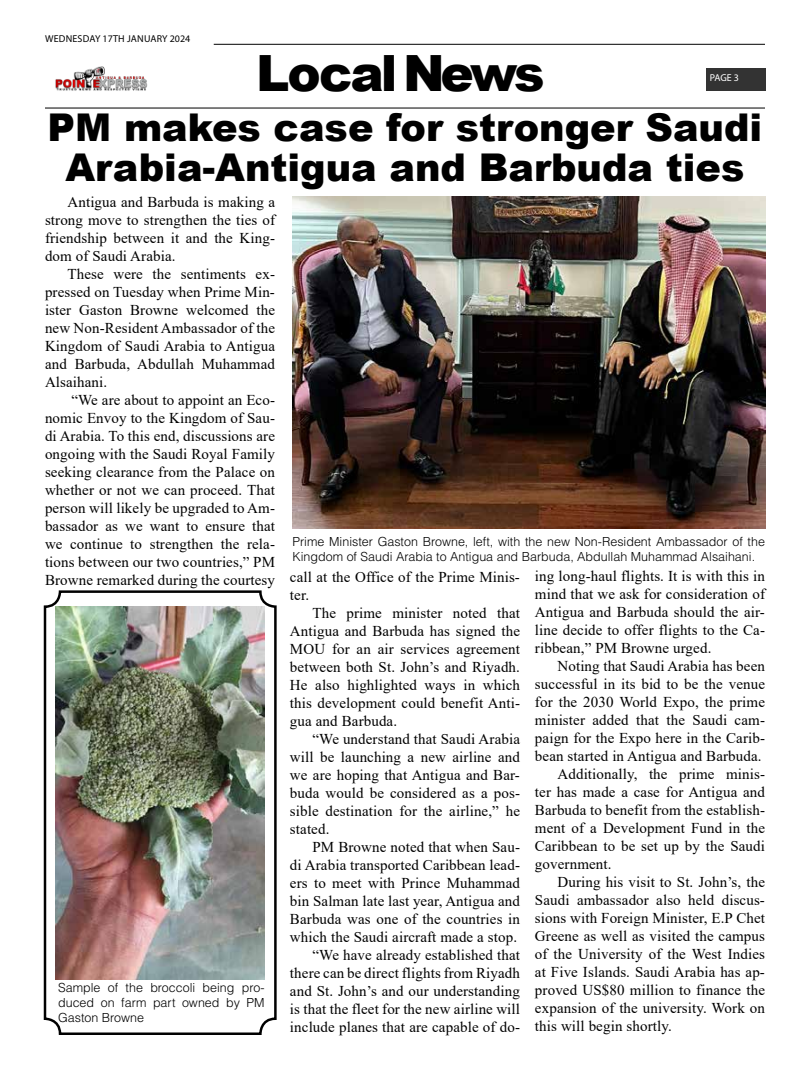
<style>
.page{position:relative;width:810px;height:1080px;background:#fff}
.page>*{position:absolute;margin:0;border:0;box-sizing:border-box;transform-origin:0 0}
.t1{font:900 50px "Arial";letter-spacing:-.06em;color:#000}
.t2{font:900 38.25px/40px "Arial";color:#000;text-align:center}
.t3{font:15px/18px "Times New Roman";letter-spacing:.01em;color:#000;text-align:justify}
.t4{font:300 12.5px/15px "Helvetica LT Std";color:#000}
.t5{font:10px "Myriad Pro";letter-spacing:.02em;color:#000}
.t6{font:10px "Myriad Pro";color:#fff}
</style>
<div class="page">
<hr style="left:45px;top:107px;width:720px;height:2px;background:#333">
<hr style="left:214px;top:44px;width:551px;height:1px;background:#333">
<div style="left:706px;top:68px;width:60px;height:23px;background:#333"></div>
<img style="left:55px;top:66px;width:93px;height:25px">
<img style="left:292px;top:196px;width:474px;height:333px">
<img style="left:55px;top:606px;width:210px;height:373px">
<div style="left:44px;top:590px;width:233px;height:445px;border:2px solid #000;border-radius:15px"></div>
<p class="t5" style="left:45px;top:33px;width:147px">WEDNESDAY 17TH JANUARY 2024</p>
<h1 class="t1" style="left:256px;top:37px;width:290px">Local News</h1>
<p class="t6" style="left:710px;top:72px;width:31px">PAGE 3</p>
<h2 class="t2" style="left:48px;top:106px;width:716px">PM makes case for stronger Saudi<br>Arabia-Antigua and Barbuda ties</h2>
<p class="t3" style="left:45px;top:192px;width:232px;text-indent:22px">Antigua and Barbuda is making a strong move to strengthen the ties of friendship between it and the King&shy;dom of Saudi Arabia.</p>
<p class="t3" style="left:45px;top:264px;width:232px;text-indent:22px">These were the sentiments ex&shy;pressed on Tuesday when Prime Min&shy;ister Gaston Browne welcomed the new Non-Resident Ambassador of the Kingdom of Saudi Arabia to Antigua and Barbuda, Abdullah Muhammad Alsaihani.</p>
<p class="t3" style="left:45px;top:390px;width:232px;text-indent:26px">“We are about to appoint an Eco&shy;nomic Envoy to the Kingdom of Sau&shy;di Arabia. To this end, discussions are ongoing with the Saudi Royal Family seeking clearance from the Palace on whether or not we can proceed. That person will likely be upgraded to Am&shy;bassador as we want to ensure that we continue to strengthen the rela&shy;tions between our two countries,” PM</p>
<p class="t3" style="left:290px;top:569px;width:231px;line-height:16.5px;text-indent:-245px">Browne remarked during the courtesy call at the Office of the Prime Minis&shy;ter.</p>
<p class="t3" style="left:290px;top:603px;width:232px;text-indent:22px">The prime minister noted that Antigua and Barbuda has signed the MOU for an air services agreement between both St. John’s and Riyadh.<br>He also highlighted ways in which this development could benefit Anti&shy;gua and Barbuda.</p>
<p class="t3" style="left:290px;top:729px;width:232px;text-indent:22px">“We understand that Saudi Arabia will be launching a new airline and we are hoping that Antigua and Bar&shy;buda would be considered as a pos&shy;sible destination for the airline,” he stated.</p>
<p class="t3" style="left:290px;top:837px;width:232px;text-align:right">PM Browne noted that when Sau-<br>di Arabia transported Caribbean lead&shy;ers to meet with Prince Muhammad bin Salman late last year, Antigua and Barbuda was one of the countries in which the Saudi aircraft made a stop. “We have already established that there can be direct flights from Riyadh and St. John’s and our understanding is that the fleet for the new airline will include planes that are capable of do-</p>
<p class="t4" style="left:292px;top:534px;width:474px">Prime Minister Gaston Browne, left, with the new Non-Resident Ambassador of the<br>Kingdom of Saudi Arabia to Antigua and Barbuda, Abdullah Muhammad Alsaihani.</p>
<p class="t3" style="left:535px;top:566px;width:232px">ing long-haul flights. It is with this in mind that we ask for consideration of Antigua and Barbuda should the air&shy;line decide to offer flights to the Ca&shy;ribbean,” PM Browne urged.</p>
<p class="t3" style="left:557px;top:656px;width:209px">Noting that Saudi Arabia has been</p>
<p class="t3" style="left:535px;top:674px;width:232px">successful in its bid to be the venue</p>
<p class="t3" style="left:535px;top:692px;width:232px">for the 2030 World Expo, the prime</p>
<p class="t3" style="left:535px;top:710px;width:232px">minister added that the Saudi cam-</p>
<p class="t3" style="left:535px;top:728px;width:232px">paign for the Expo here in the Carib-</p>
<p class="t3" style="left:535px;top:746px;width:228px">bean started in Antigua and Barbuda.</p>
<p class="t3" style="left:557px;top:764px;width:209px">Additionally, the prime minis-</p>
<p class="t3" style="left:535px;top:782px;width:232px">ter has made a case for Antigua and</p>
<p class="t3" style="left:535px;top:800px;width:232px">Barbuda to benefit from the establish-</p>
<p class="t3" style="left:535px;top:818px;width:232px">ment of a Development Fund in the</p>
<p class="t3" style="left:535px;top:836px;width:231px">Caribbean to be set up by the Saudi</p>
<p class="t3" style="left:535px;top:854px;width:78px">government.</p>
<p class="t3" style="left:557px;top:872px;width:209px">During his visit to St. John’s, the</p>
<p class="t3" style="left:535px;top:890px;width:231px">Saudi ambassador also held discus-</p>
<p class="t3" style="left:535px;top:908px;width:232px">sions with Foreign Minister, E.P Chet</p>
<p class="t3" style="left:535px;top:926px;width:232px">Greene as well as visited the campus</p>
<p class="t3" style="left:535px;top:944px;width:232px">of the University of the West Indies</p>
<p class="t3" style="left:535px;top:962px;width:231px">at Five Islands. Saudi Arabia has ap-</p>
<p class="t3" style="left:535px;top:980px;width:232px">proved US$80 million to finance the</p>
<p class="t3" style="left:535px;top:998px;width:232px">expansion of the university. Work on</p>
<p class="t3" style="left:535px;top:1016px;width:138px">this will begin shortly.</p>
<p class="t4" style="left:58px;top:980px;width:208px;text-align:justify">Sample of the broccoli being pro&shy;duced on farm part owned by PM Gaston Browne</p>
</div>
